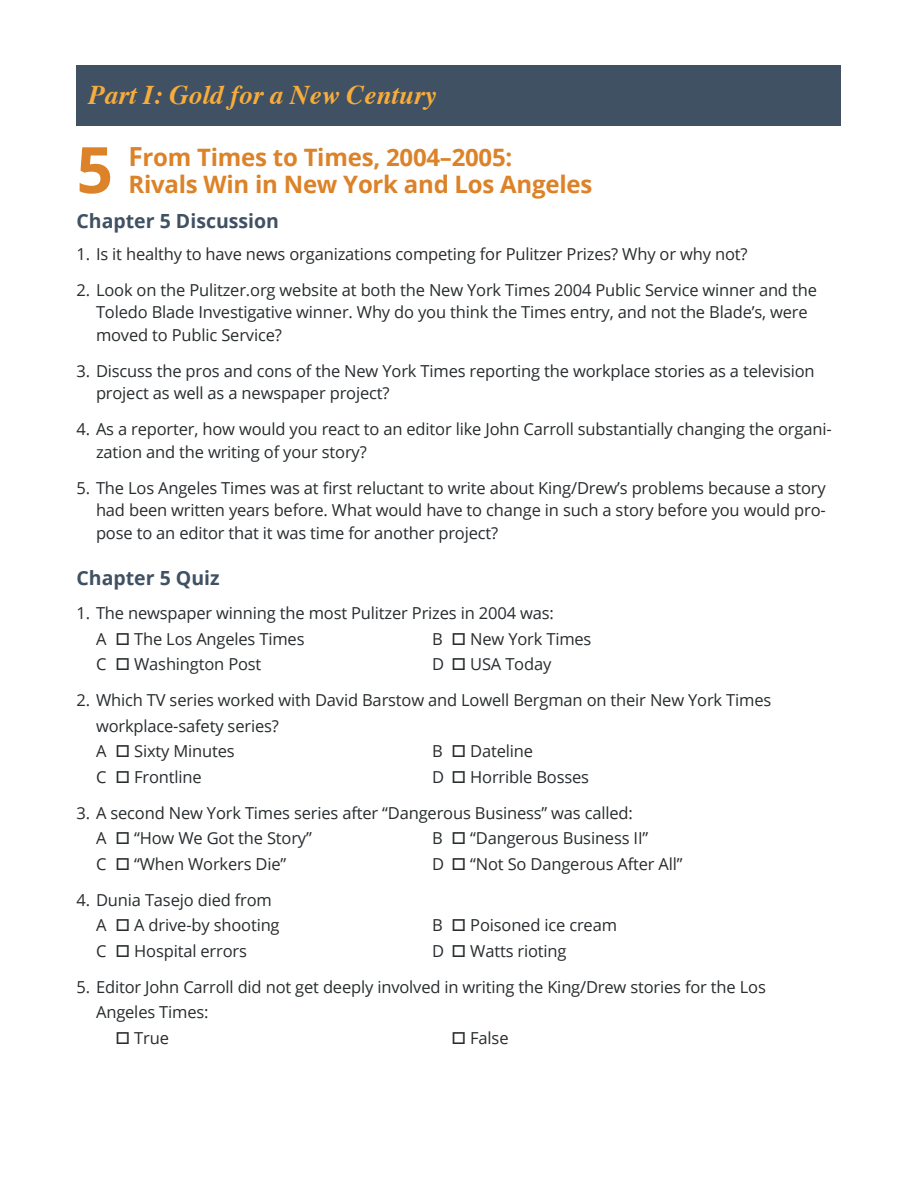
<style>
.page{position:relative;width:918px;height:1188px;background:#fff}
.page>*{position:absolute;margin:0;border:0;box-sizing:border-box;transform-origin:0 0}
.t1{font:700 64.05px "Open Sans";color:#dc8228}
.t2{font:italic 700 27px "Times";color:#f7ac3b}
.t3{font:700 24px/27px "Open Sans";letter-spacing:-.01em;color:#dc8228}
.t4{font:700 19.5px "Open Sans";color:#405163}
.t5{font:16.5px/22.5px "Open Sans";letter-spacing:-.01em;color:#282c2e}
.s1{font-size:26.25px}
</style>
<div class="page">
<div style="left:76px;top:65px;width:766px;height:61px;background:#405163"></div>
<h2 class="t2" style="left:88px;top:69px;width:350px">Part I: Gold for a New Century</h2>
<h1 class="t1" style="left:76px;top:125px;width:38px">5</h1>
<h3 class="t3" style="left:128px;top:143px;width:465px"><span class="s1">F</span>rom Times to Times, 2004–2005:<br>Rivals Win in New York and Los Angeles</h3>
<p class="t4" style="left:76px;top:208px;width:204px">Chapter 5 Discussion</p>
<p class="t5" style="left:76px;top:242px;width:673px">1. Is it healthy to have news organizations competing for Pulitzer Prizes? Why or why not?</p>
<p class="t5" style="left:96px;top:278px;width:722px;text-indent:-20px">2. Look on the Pulitzer.org website at both the New York Times 2004 Public Service winner and the<br>Toledo Blade Investigative winner. Why do you think the Times entry, and not the Blade’s, were moved to Public Service?</p>
<p class="t5" style="left:96px;top:359px;width:720px;text-indent:-20px">3. Discuss the pros and cons of the New York Times reporting the workplace stories as a television project as well as a newspaper project?</p>
<p class="t5" style="left:96px;top:418px;width:737px;text-indent:-20px">4. As a reporter, how would you react to an editor like John Carroll substantially changing the organi&shy;zation and the writing of your story?</p>
<p class="t5" style="left:96px;top:476px;width:731px;text-align:justify;text-indent:-20px">5. The Los Angeles Times was at first reluctant to write about King/Drew’s problems because a story had been written years before. What would have to change in such a story before you would pro&shy;pose to an editor that it was time for another project?</p>
<p class="t4" style="left:76px;top:564px;width:145px">Chapter 5 Quiz</p>
<p class="t5" style="left:96px;top:600px;width:459px;line-height:25.5px;text-indent:-20px">1. The newspaper winning the most Pulitzer Prizes in 2004 was:<br>A □ The Los Angeles Times</p>
<p class="t5" style="left:432px;top:627px;width:161px">B □ New York Times</p>
<p class="t5" style="left:96px;top:653px;width:167px">C □ Washington Post</p>
<p class="t5" style="left:432px;top:653px;width:121px">D □ USA Today</p>
<p class="t5" style="left:96px;top:687px;width:677px;line-height:25.5px;text-indent:-20px">2. Which TV series worked with David Barstow and Lowell Bergman on their New York Times workplace-safety series?<br>A □ Sixty Minutes</p>
<p class="t5" style="left:432px;top:740px;width:103px">B □ Dateline</p>
<p class="t5" style="left:96px;top:765px;width:107px">C □ Frontline</p>
<p class="t5" style="left:432px;top:765px;width:158px">D □ Horrible Bosses</p>
<p class="t5" style="left:96px;top:800px;width:538px;line-height:25.5px;text-indent:-20px">3. A second New York Times series after “Dangerous Business” was called:<br>A □ “How We Got the Story”</p>
<p class="t5" style="left:432px;top:827px;width:218px">B □ “Dangerous Business II”</p>
<p class="t5" style="left:96px;top:852px;width:192px">C □ “When Workers Die”</p>
<p class="t5" style="left:432px;top:852px;width:252px">D □ “Not So Dangerous After All”</p>
<p class="t5" style="left:96px;top:887px;width:185px;line-height:25.5px;text-indent:-20px">4. Dunia Tasejo died from<br>A □ A drive-by shooting</p>
<p class="t5" style="left:432px;top:914px;width:186px">B □ Poisoned ice cream</p>
<p class="t5" style="left:96px;top:939px;width:152px">C □ Hospital errors</p>
<p class="t5" style="left:432px;top:939px;width:136px">D □ Watts rioting</p>
<p class="t5" style="left:96px;top:974px;width:671px;line-height:25.5px;text-indent:-20px">5. Editor John Carroll did not get deeply involved in writing the King/Drew stories for the Los<br>Angeles Times:</p>
<p class="t5" style="left:116px;top:1026px;width:55px">□ True</p>
<p class="t5" style="left:452px;top:1026px;width:58px">□ False</p>
</div>
